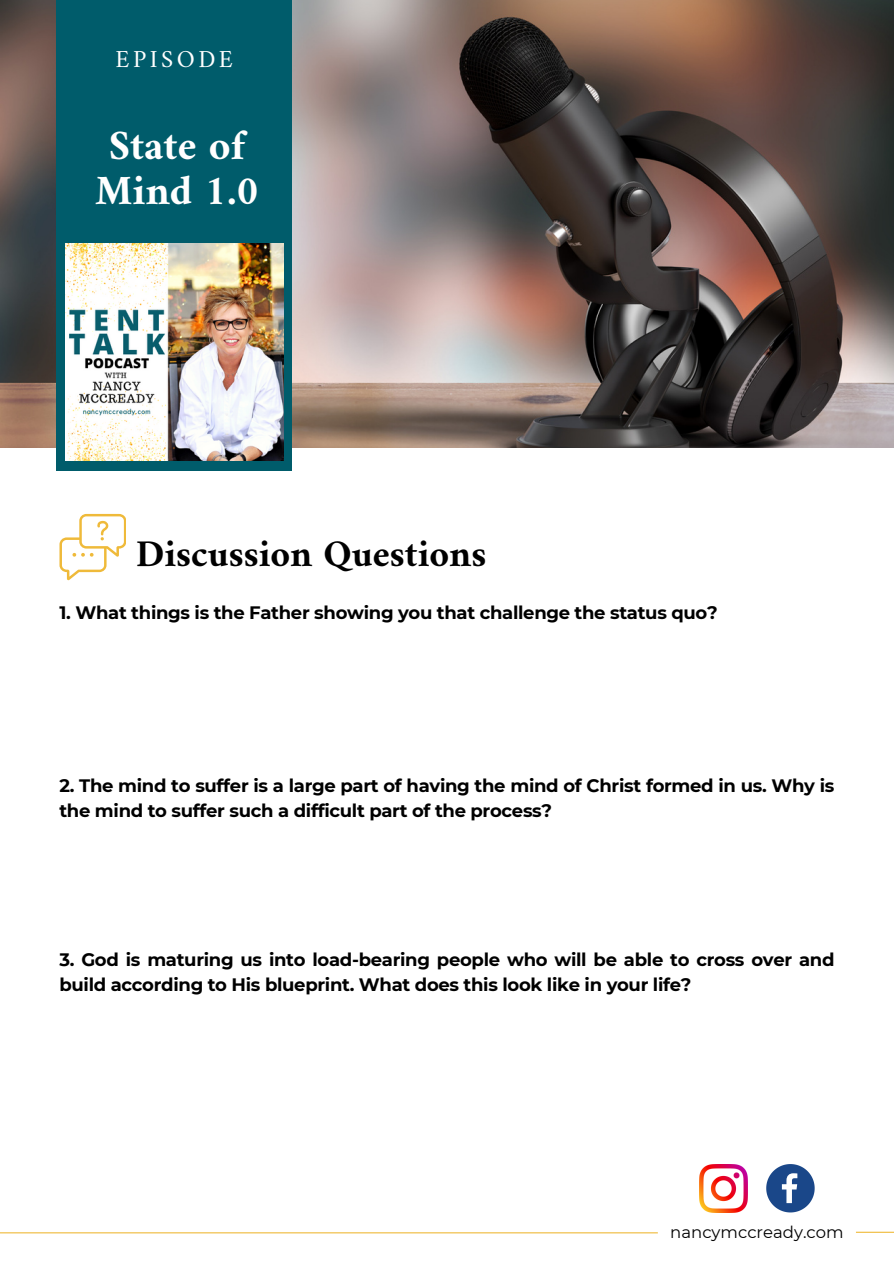
<style>
.page{position:relative;width:894px;height:1264px;background:#fff}
.page>*{position:absolute;margin:0;border:0;box-sizing:border-box;transform-origin:0 0}
.t1{font:700 42px/45px "Amiri";color:#fff;text-align:center}
.t2{font:700 38.1px "Amiri";color:#000}
.t3{font:24.75px "Amiri";letter-spacing:.14em;color:#fff}
.t4{font:700 18px/24.8px "Montserrat";letter-spacing:-.015em;color:#000}
.t5{font:16.5px "Montserrat";color:#000}
</style>
<div class="page">
<img style="left:0;top:0;width:893px;height:448px">
<div style="left:57px;top:0;width:235px;height:470px;background:#005c6b"></div>
<img style="left:66px;top:243px;width:217px;height:217px">
<hr style="left:0;top:1232px;width:657px;height:1px;background:#efba3a">
<hr style="left:855px;top:1231px;width:38px;height:1px;background:#efba3a">
<svg style="left:59px;top:514px;width:67px;height:66px"></svg>
<svg style="left:766px;top:1164px;width:48px;height:48px"></svg>
<img style="left:699px;top:1164px;width:48px;height:48px">
<p class="t3" style="left:116px;top:44px;width:119px">EPISODE</p>
<p class="t1" style="left:95px;top:122px;width:165px">State of<br>Mind 1.0</p>
<p class="t2" style="left:136px;top:530px;width:351px">Discussion Questions</p>
<p class="t4" style="left:59px;top:600px;width:659px">1. What things is the Father showing you that challenge the status quo?</p>
<p class="t4" style="left:59px;top:773px;width:776px">2. The mind to suffer is a large part of having the mind of Christ formed in us. Why is the mind to suffer such a difficult part of the process?</p>
<p class="t4" style="left:59px;top:946px;width:776px">3. God is maturing us into load-bearing people who will be able to cross over and build according to His blueprint. What does this look like in your life?</p>
<p class="t5" style="left:670px;top:1221px;width:175px">nancymccready.com</p>
</div>
